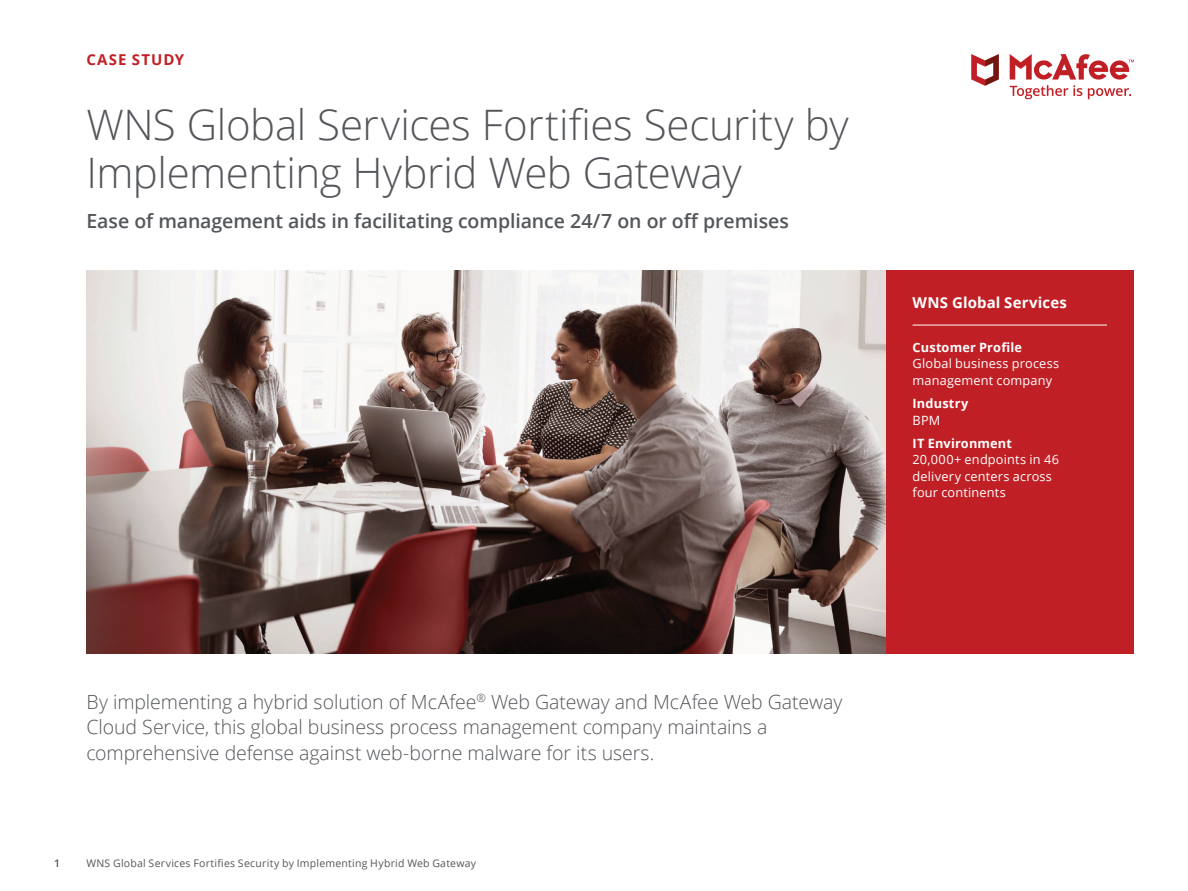
<style>
.page{position:relative;width:1188px;height:891px;background:#fff}
.page>*{position:absolute;margin:0;border:0;box-sizing:border-box;transform-origin:0 0}
.t1{font:300 42px/48px "Open Sans";letter-spacing:-.01em;color:#53565a}
.t2{font:300 19.5px/25.5px "Open Sans";letter-spacing:-.005em;color:#53565a}
.t3{font:600 19.5px "Open Sans";letter-spacing:-.005em;color:#53565a}
.t4{font:700 15px "Open Sans";letter-spacing:.01em;color:#fff}
.t5{font:700 15px "Open Sans";letter-spacing:.065em;color:#c02025}
.t6{font:12.75px/16.5px "Open Sans";letter-spacing:.015em;color:#fff}
.t7{font:700 12.75px "Open Sans";letter-spacing:.015em;color:#fff}
.t8{font:10.5px "Open Sans";letter-spacing:.02em;color:#53565a}
.t9{font:600 10.5px "Open Sans";color:#53565a}
</style>
<div class="page">
<div style="left:886px;top:270px;width:248px;height:383px;background:#c02025"></div>
<hr style="left:913px;top:325px;width:194px;height:1px;background:#fff">
<img style="left:86px;top:270px;width:800px;height:383px">
<svg style="left:971px;top:54px;width:28px;height:32px"></svg>
<svg style="left:1010px;top:54px;width:124px;height:45px"></svg>
<p class="t5" style="left:86px;top:49px;width:99px">CASE STUDY</p>
<h1 class="t1" style="left:86px;top:100px;width:764px">WNS Global Services Fortifies Security by<br>Implementing Hybrid Web Gateway</h1>
<p class="t3" style="left:86px;top:208px;width:704px">Ease of management aids in facilitating compliance 24/7 on or off premises</p>
<p class="t4" style="left:913px;top:292px;width:156px">WNS Global Services</p>
<p class="t7" style="left:913px;top:338px;width:111px">Customer Profile</p>
<p class="t6" style="left:913px;top:355px;width:148px">Global business process management company</p>
<p class="t7" style="left:913px;top:395px;width:57px">Industry</p>
<p class="t6" style="left:913px;top:412px;width:29px">BPM</p>
<p class="t7" style="left:913px;top:434px;width:101px">IT Environment</p>
<p class="t6" style="left:913px;top:451px;width:148px">20,000+ endpoints in 46 delivery centers across four continents</p>
<p class="t2" style="left:86px;top:688px;width:757px">By implementing a hybrid solution of McAfee<sup>®</sup> Web Gateway and McAfee Web Gateway<br>Cloud Service, this global business process management company maintains a comprehensive defense against web-borne malware for its users.</p>
<p class="t9" style="left:54px;top:856px;width:7px">1</p>
<p class="t8" style="left:86px;top:856px;width:391px">WNS Global Services Fortifies Security by Implementing Hybrid Web Gateway</p>
</div>
